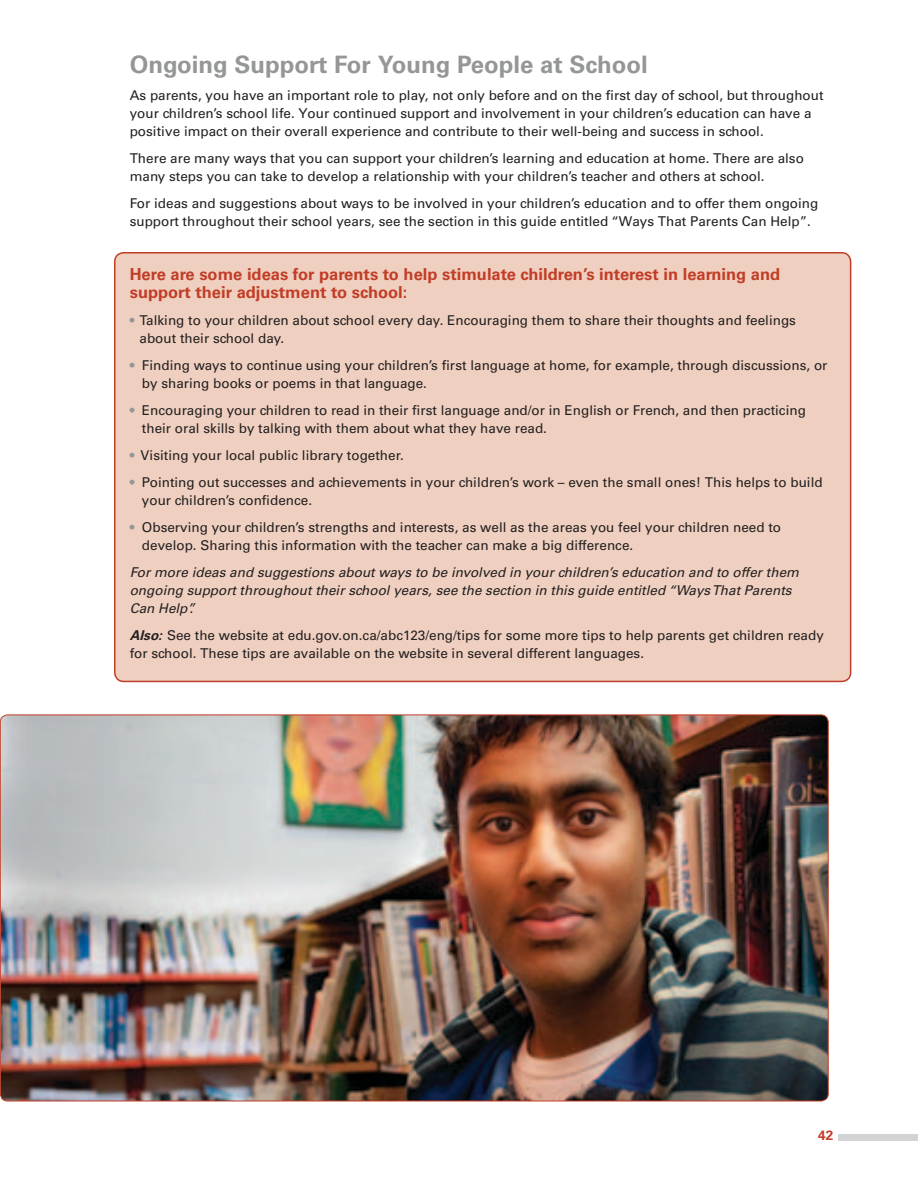
<style>
.page{position:relative;width:918px;height:1188px;background:#fff}
.page>*{position:absolute;margin:0;border:0;box-sizing:border-box;transform-origin:0 0}
.t1{font:700 24px "Univers LT Std";color:#949698}
.t2{font:700 16.5px/18px "Univers LT Std";color:#c23d27}
.t3{font:13.5px/18px "Univers LT Std";color:#231f20}
.t4{font:italic 13.5px/18px "Univers LT Std";color:#231f20}
.t5{font:700 13.5px "Univers LT Std";color:#c23d27}
.s1{color:#949698}
.s2{font-weight:700;font-style:italic}
</style>
<div class="page">
<div style="left:115px;top:253px;width:736px;height:428px;background:#efd0c0;border-radius:9px"></div>
<div style="left:114px;top:252px;width:737px;height:430px;border:2px solid #c23d27;border-radius:9px"></div>
<img style="left:5px;top:1101px;width:85px;height:1px">
<img style="left:0;top:715px;width:828px;height:386px">
<div style="left:838px;top:1134px;width:80px;height:6px;background:#d1d3d4"></div>
<h1 class="t1" style="left:130px;top:50px;width:520px">Ongoing Support For Young People at School</h1>
<p class="t3" style="left:130px;top:86px;width:695px">As parents, you have an important role to play, not only before and on the first day of school, but throughout your children’s school life. Your continued support and involvement in your children’s education can have a positive impact on their overall experience and contribute to their well-being and success in school.</p>
<p class="t3" style="left:130px;top:149px;width:676px">There are many ways that you can support your children’s learning and education at home. There are also many steps you can take to develop a relationship with your children’s teacher and others at school.</p>
<p class="t3" style="left:130px;top:194px;width:690px">For ideas and suggestions about ways to be involved in your children’s education and to offer them ongoing support throughout their school years, see the section in this guide entitled “Ways That Parents Can Help”.</p>
<p class="t2" style="left:130px;top:265px;width:652px">Here are some ideas for parents to help stimulate children’s interest in learning and support their adjustment to school:</p>
<p class="t3" style="left:140px;top:311px;width:658px;text-indent:-10px"><span class="s1">•</span> Talking to your children about school every day. Encouraging them to share their thoughts and feelings about their school day.</p>
<p class="t3" style="left:142px;top:356px;width:687px;text-indent:-12px"><span class="s1">•</span> Finding ways to continue using your children’s first language at home, for example, through discussions, or by sharing books or poems in that language.</p>
<p class="t3" style="left:142px;top:401px;width:666px;text-indent:-12px"><span class="s1">•</span> Encouraging your children to read in their first language and/or in English or French, and then practicing their oral skills by talking with them about what they have read.</p>
<p class="t3" style="left:130px;top:446px;width:276px"><span class="s1">•</span> Visiting your local public library together.</p>
<p class="t3" style="left:142px;top:473px;width:682px;text-indent:-12px"><span class="s1">•</span> Pointing out successes and achievements in your children’s work – even the small ones! This helps to build your children’s confidence.</p>
<p class="t3" style="left:142px;top:518px;width:641px;text-indent:-12px"><span class="s1">•</span> Observing your children’s strengths and interests, as well as the areas you feel your children need to develop. Sharing this information with the teacher can make a big difference.</p>
<p class="t4" style="left:130px;top:563px;width:671px">For more ideas and suggestions about ways to be involved in your children’s education and to offer them ongoing support throughout their school years, see the section in this guide entitled “Ways That Parents<br>Can Help”.</p>
<p class="t3" style="left:130px;top:626px;width:696px"><span class="s2">Also:</span> See the website at edu.gov.on.ca/abc123/eng/tips for some more tips to help parents get children ready for school. These tips are available on the website in several different languages.</p>
<p class="t5" style="left:818px;top:1127px;width:17px">42</p>
</div>
